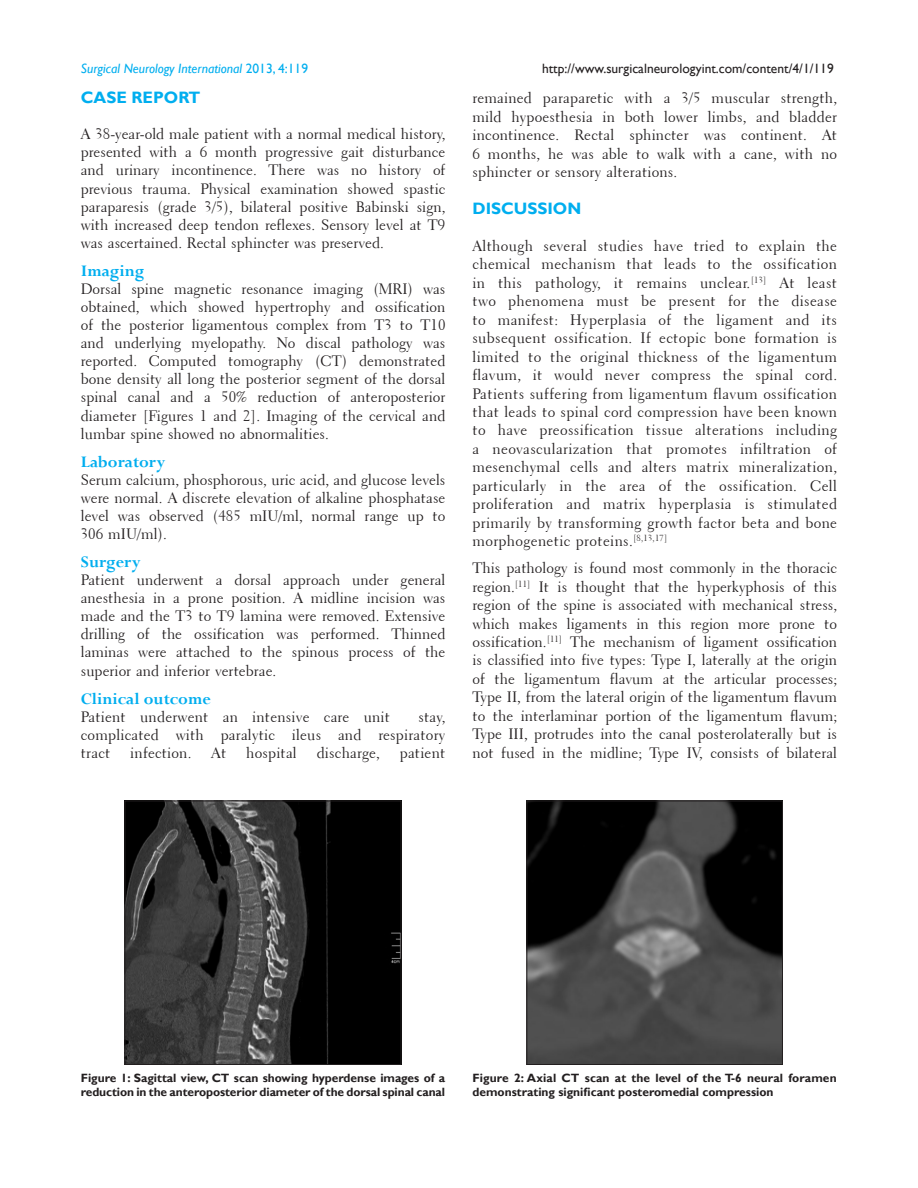
<style>
.page{position:relative;width:918px;height:1188px;background:#fff}
.page>*{position:absolute;margin:0;border:0;box-sizing:border-box;transform-origin:0 0}
.t1{font:700 18px "Perpetua";color:#00aeef}
.t2{font:700 16.5px "Gill Sans";color:#00aeef}
.TX{font:15px/18.5px "Transitional 521 BT Roman A";color:#231f20;text-align:justify}
.t3{font:13.5px "Gill Sans";color:#231f20}
.t4{font:italic 13.5px "Gill Sans";color:#00aeef}
.FGC{font:700 12px/14.4px "Gill Sans";color:#231f20}
.s1{font-style:normal}
</style>
<div class="page">
<img style="left:127px;top:803px;width:272px;height:260px">
<div style="left:125px;top:801px;width:276px;height:264px;border:1px solid #231f20"></div>
<img style="left:529px;top:803px;width:252px;height:260px">
<div style="left:527px;top:801px;width:256px;height:264px;border:1px solid #231f20"></div>
<p class="t4" style="left:81px;top:61px;width:229px">Surgical Neurology International <span class="s1">2013, 4:119</span></p>
<p class="t3" style="left:542px;top:61px;width:293px">http://www.surgicalneurologyint.com/content/4/1/119</p>
<h1 class="t2" style="left:81px;top:88px;width:121px">CASE REPORT</h1>
<p class="TX" style="left:81px;top:125px;width:366px">A 38‑year‑old male patient with a normal medical history, presented with a 6 month progressive gait disturbance and urinary incontinence. There was no history of previous trauma. Physical examination showed spastic paraparesis (grade 3/5), bilateral positive Babinski sign, with increased deep tendon reflexes. Sensory level at T9 was ascertained. Rectal sphincter was preserved.</p>
<h2 class="t1" style="left:81px;top:259px;width:65px">Imaging</h2>
<p class="TX" style="left:81px;top:280px;width:366px">Dorsal spine magnetic resonance imaging (MRI) was obtained, which showed hypertrophy and ossification of the posterior ligamentous complex from T3 to T10 and underlying myelopathy. No discal pathology was reported. Computed tomography (CT) demonstrated bone density all long the posterior segment of the dorsal spinal canal and a 50% reduction of anteroposterior diameter [Figures 1 and 2]. Imaging of the cervical and lumbar spine showed no abnormalities.</p>
<h2 class="t1" style="left:81px;top:450px;width:86px">Laboratory</h2>
<p class="TX" style="left:81px;top:471px;width:366px">Serum calcium, phosphorous, uric acid, and glucose levels were normal. A discrete elevation of alkaline phosphatase level was observed (485 mIU/ml, normal range up to 306 mIU/ml).</p>
<h2 class="t1" style="left:81px;top:551px;width:61px">Surgery</h2>
<p class="TX" style="left:81px;top:571px;width:366px">Patient underwent a dorsal approach under general anesthesia in a prone position. A midline incision was made and the T3 to T9 lamina were removed. Extensive drilling of the ossification was performed. Thinned laminas were attached to the spinous process of the superior and inferior vertebrae.</p>
<h2 class="t1" style="left:81px;top:687px;width:132px">Clinical outcome</h2>
<p class="TX" style="left:81px;top:707px;width:311px">Patient underwent an intensive care unit</p>
<p class="TX" style="left:472px;top:89px;width:366px">remained paraparetic with a 3/5 muscular strength, mild hypoesthesia in both lower limbs, and bladder incontinence. Rectal sphincter was continent. At 6 months, he was able to walk with a cane, with no sphincter or sensory alterations.</p>
<h1 class="t2" style="left:472px;top:199px;width:110px">DISCUSSION</h1>
<p class="TX" style="left:472px;top:237px;width:366px">Although several studies have tried to explain the chemical mechanism that leads to the ossification in this pathology, it remains unclear.<sup>[13]</sup> At least two phenomena must be present for the disease to manifest: Hyperplasia of the ligament and its subsequent ossification. If ectopic bone formation is limited to the original thickness of the ligamentum flavum, it would never compress the spinal cord.<br>Patients suffering from ligamentum flavum ossification that leads to spinal cord compression have been known to have preossification tissue alterations including a neovascularization that promotes infiltration of mesenchymal cells and alters matrix mineralization, particularly in the area of the ossification. Cell proliferation and matrix hyperplasia is stimulated primarily by transforming growth factor beta and bone morphogenetic proteins.<sup>[8,13,17]</sup></p>
<p class="TX" style="left:472px;top:559px;width:366px">This pathology is found most commonly in the thoracic region.<sup>[11]</sup> It is thought that the hyperkyphosis of this region of the spine is associated with mechanical stress, which makes ligaments in this region more prone to ossification.<sup>[11]</sup> The mechanism of ligament ossification is classified into five types: Type I, laterally at the origin of the ligamentum flavum at the articular processes; Type II, from the lateral origin of the ligamentum flavum to the interlaminar portion of the ligamentum flavum; Type III, protrudes into the canal posterolaterally but is not fused in the midline; Type IV, consists of bilateral</p>
<p class="TX" style="left:81px;top:708px;width:366px;text-indent:338px">stay, complicated with paralytic ileus and respiratory tract</p>
<p class="TX" style="left:130px;top:744px;width:63px">infection.</p>
<p class="TX" style="left:211px;top:744px;width:17px">At</p>
<p class="TX" style="left:246px;top:744px;width:52px">hospital</p>
<p class="TX" style="left:317px;top:744px;width:65px">discharge,</p>
<p class="TX" style="left:400px;top:744px;width:47px">patient</p>
<p class="FGC" style="left:81px;top:1071px;width:366px">Figure 1: Sagittal view, CT scan showing hyperdense images of a reduction in the anteroposterior diameter of the dorsal spinal canal</p>
<p class="FGC" style="left:472px;top:1071px;width:366px">Figure 2: Axial CT scan at the level of the T‑6 neural foramen demonstrating significant posteromedial compression</p>
</div>
